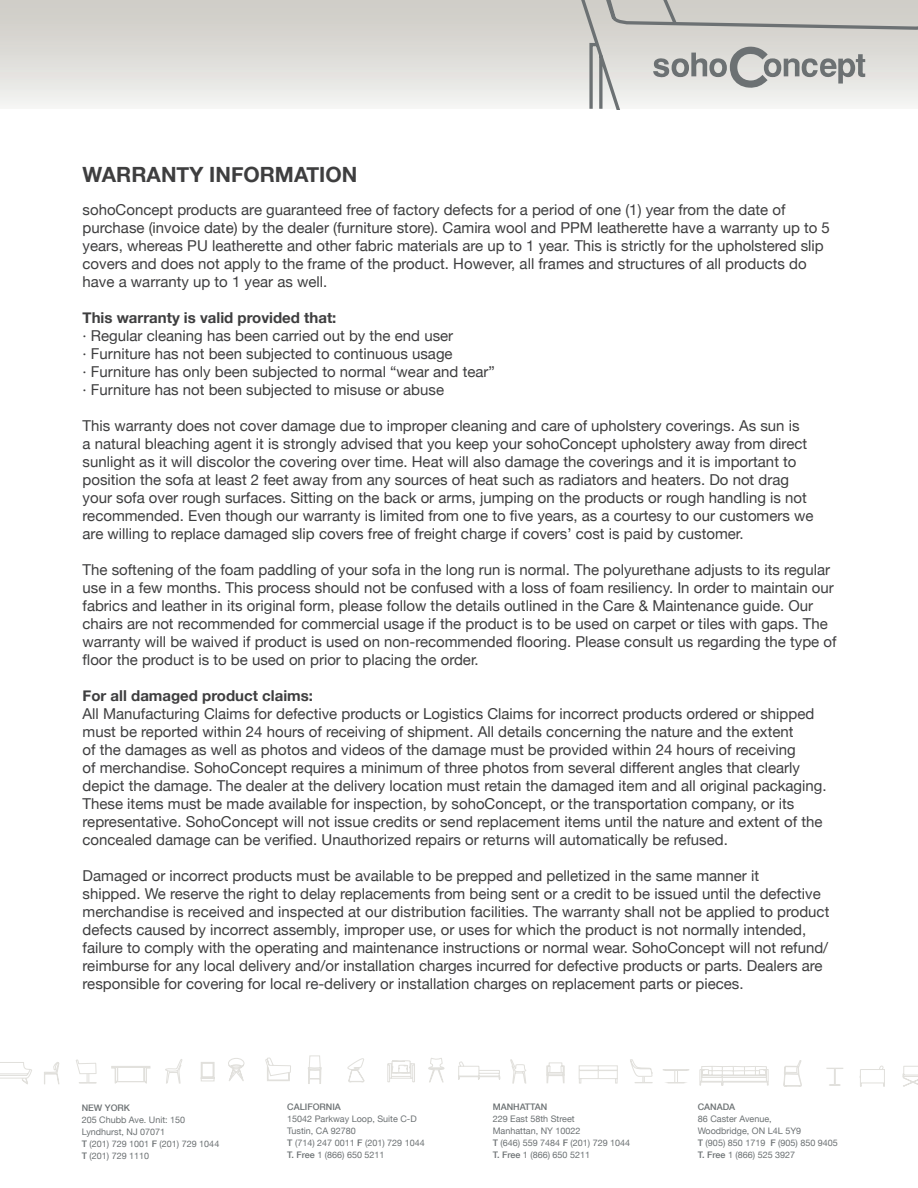
<style>
.page{position:relative;width:918px;height:1188px;background:#fff}
.page>*{position:absolute;margin:0;border:0;box-sizing:border-box;transform-origin:0 0}
.t1{font:700 21px "Helvetica Neue";color:#3e3e3f}
.t2{font:15px/18px "Helvetica Neue";color:#3e3e3f}
.t3{font:700 15px "Helvetica Neue";color:#3e3e3f}
.t4{font:9px/12px "Helvetica Neue";color:#6c7173}
.t5{font:500 9px "Helvetica Neue";color:#6c7173}
.s1{font-weight:500}
</style>
<div class="page">
<div style="left:1px;top:0;width:917px;height:109px;background:linear-gradient(to bottom,#cbc9c3,#f2f2f0)"></div>
<svg style="left:562px;top:0;width:356px;height:110px;background:#d2d1ce"></svg>
<svg style="left:265px;top:1057px;width:26px;height:24px"></svg>
<svg style="left:228px;top:1058px;width:17px;height:23px"></svg>
<svg style="left:165px;top:1059px;width:18px;height:25px"></svg>
<svg style="left:76px;top:1059px;width:21px;height:25px"></svg>
<svg style="left:783px;top:1060px;width:19px;height:27px"></svg>
<div style="left:111px;top:1066px;width:39px;height:2px;border:1px solid #e1e0dc"></div>
<svg style="left:111px;top:1067px;width:40px;height:17px"></svg>
<svg style="left:510px;top:1059px;width:16px;height:25px"></svg>
<svg style="left:308px;top:1055px;width:14px;height:29px"></svg>
<svg style="left:428px;top:1058px;width:17px;height:25px"></svg>
<svg style="left:458px;top:1061px;width:43px;height:19px"></svg>
<svg style="left:859px;top:1065px;width:26px;height:22px"></svg>
<svg style="left:826px;top:1067px;width:18px;height:19px"></svg>
<svg style="left:44px;top:1062px;width:16px;height:22px"></svg>
<svg style="left:200px;top:1062px;width:15px;height:20px"></svg>
<svg style="left:546px;top:1062px;width:19px;height:22px"></svg>
<svg style="left:902px;top:1066px;width:16px;height:21px"></svg>
<svg style="left:699px;top:1066px;width:70px;height:20px"></svg>
<svg style="left:630px;top:1059px;width:23px;height:25px"></svg>
<svg style="left:578px;top:1065px;width:40px;height:19px"></svg>
<svg style="left:0;top:1062px;width:32px;height:23px"></svg>
<svg style="left:347px;top:1059px;width:17px;height:24px"></svg>
<svg style="left:663px;top:1069px;width:27px;height:15px"></svg>
<svg style="left:387px;top:1060px;width:28px;height:23px"></svg>
<h1 class="t1" style="left:83px;top:162px;width:276px">WARRANTY INFORMATION</h1>
<p class="t2" style="left:83px;top:201px;width:749px">sohoConcept products are guaranteed free of factory defects for a period of one (1) year from the date of purchase (invoice date) by the dealer (furniture store). Camira wool and PPM leatherette have a warranty up to 5 years, whereas PU leatherette and other fabric materials are up to 1 year. This is strictly for the upholstered slip covers and does not apply to the frame of the product. However, all frames and structures of all products do have a warranty up to 1 year as well.</p>
<p class="t3" style="left:83px;top:308px;width:255px">This warranty is valid provided that:</p>
<p class="t2" style="left:83px;top:327px;width:414px">· Regular cleaning has been carried out by the end user<br>· Furniture has not been subjected to continuous usage<br>· Furniture has only been subjected to normal “wear and tear” · Furniture has not been subjected to misuse or abuse</p>
<p class="t2" style="left:83px;top:417px;width:732px">This warranty does not cover damage due to improper cleaning and care of upholstery coverings. As sun is<br>a natural bleaching agent it is strongly advised that you keep your sohoConcept upholstery away from direct sunlight as it will discolor the covering over time. Heat will also damage the coverings and it is important to position the sofa at least 2 feet away from any sources of heat such as radiators and heaters. Do not drag your sofa over rough surfaces. Sitting on the back or arms, jumping on the products or rough handling is not recommended. Even though our warranty is limited from one to five years, as a courtesy to our customers we are willing to replace damaged slip covers free of freight charge if covers’ cost is paid by customer.</p>
<p class="t2" style="left:83px;top:561px;width:755px">The softening of the foam paddling of your sofa in the long run is normal. The polyurethane adjusts to its regular use in a few months. This process should not be confused with a loss of foam resiliency. In order to maintain our fabrics and leather in its original form, please follow the details outlined in the Care &amp; Maintenance guide. Our chairs are not recommended for commercial usage if the product is to be used on carpet or tiles with gaps. The warranty will be waived if product is used on non-recommended flooring. Please consult us regarding the type of floor the product is to be used on prior to placing the order.</p>
<p class="t3" style="left:83px;top:686px;width:232px">For all damaged product claims:</p>
<p class="t2" style="left:83px;top:705px;width:746px">All Manufacturing Claims for defective products or Logistics Claims for incorrect products ordered or shipped must be reported within 24 hours of receiving of shipment. All details concerning the nature and the extent<br>of the damages as well as photos and videos of the damage must be provided within 24 hours of receiving<br>of merchandise. SohoConcept requires a minimum of three photos from several different angles that clearly depict the damage. The dealer at the delivery location must retain the damaged item and all original packaging.<br>These items must be made available for inspection, by sohoConcept, or the transportation company, or its representative. SohoConcept will not issue credits or send replacement items until the nature and extent of the concealed damage can be verified. Unauthorized repairs or returns will automatically be refused.</p>
<p class="t2" style="left:83px;top:867px;width:748px">Damaged or incorrect products must be available to be prepped and pelletized in the same manner it<br>shipped. We reserve the right to delay replacements from being sent or a credit to be issued until the defective merchandise is received and inspected at our distribution facilities. The warranty shall not be applied to product defects caused by incorrect assembly, improper use, or uses for which the product is not normally intended, failure to comply with the operating and maintenance instructions or normal wear. SohoConcept will not refund/ reimburse for any local delivery and/or installation charges incurred for defective products or parts. Dealers are responsible for covering for local re-delivery or installation charges on replacement parts or pieces.</p>
<p class="t5" style="left:82px;top:1102px;width:50px">NEW YORK</p>
<p class="t4" style="left:82px;top:1114px;width:139px">205 Chubb Ave. Unit: 150<br>Lyndhurst, NJ 07071<br><span class="s1">T</span> (201) 729 1001 <span class="s1">F</span> (201) 729 1044<br><span class="s1">T</span> (201) 729 1110</p>
<p class="t5" style="left:287px;top:1102px;width:55px">CALIFORNIA</p>
<p class="t4" style="left:287px;top:1113px;width:139px">15042 Parkway Loop, Suite C-D<br>Tustin, CA 92780<br><span class="s1">T</span> (714) 247 0011 <span class="s1">F</span> (201) 729 1044<br><span class="s1">T. Free</span> 1 (866) 650 5211</p>
<p class="t5" style="left:493px;top:1102px;width:56px">MANHATTAN</p>
<p class="t4" style="left:493px;top:1113px;width:139px">229 East 58th Street<br>Manhattan, NY 10022<br><span class="s1">T</span> (646) 559 7484 <span class="s1">F</span> (201) 729 1044<br><span class="s1">T. Free</span> 1 (866) 650 5211</p>
<p class="t5" style="left:698px;top:1102px;width:39px">CANADA</p>
<p class="t4" style="left:698px;top:1113px;width:142px">86 Caster Avenue,<br>Woodbridge, ON L4L 5Y9<br><span class="s1">T</span> (905) 850 1719 <span class="s1">F</span> (905) 850 9405<br><span class="s1">T. Free</span> 1 (866) 525 3927</p>
</div>
